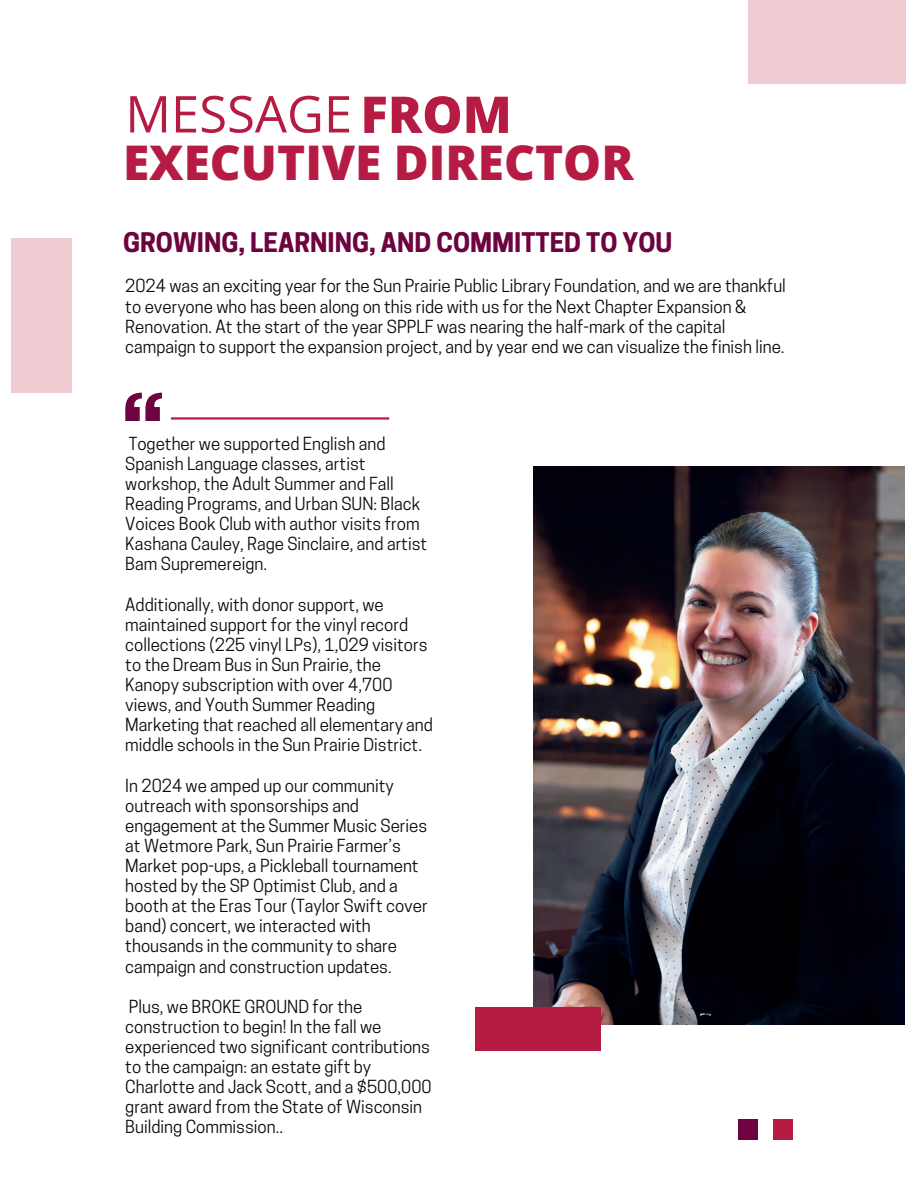
<style>
.page{position:relative;width:918px;height:1188px;background:#fff}
.page>*{position:absolute;margin:0;border:0;box-sizing:border-box;transform-origin:0 0}
.t1{font:50.85px "Open Sans";color:#b61c43}
.t2{font:800 47.85px "Open Sans";color:#b61c43}
.t3{font:700 25.35px "Cooper Hewitt";color:#6d033f}
.t4{font:16.95px/20.1px "Cooper Hewitt";color:#0a090d}
.s1{font-weight:800}
</style>
<div class="page">
<div style="left:738px;top:1120px;width:20px;height:20px;background:#6d033f"></div>
<div style="left:773px;top:1120px;width:20px;height:20px;background:#b61c43"></div>
<svg style="left:125px;top:393px;width:37px;height:28px"></svg>
<hr style="left:171px;top:417px;width:218px;height:3px;background:#b61c43">
<div style="left:11px;top:238px;width:60px;height:155px;background:#f0cbd1"></div>
<div style="left:748px;top:0;width:157px;height:84px;background:#f0cbd1"></div>
<img style="left:534px;top:467px;width:371px;height:558px">
<div style="left:476px;top:1007px;width:125px;height:44px;background:#b61c43"></div>
<h1 class="t1" style="left:125px;top:79px;width:388px">MESSAGE <span class="s1">FROM</span></h1>
<h2 class="t2" style="left:123px;top:126px;width:512px">EXECUTIVE DIRECTOR</h2>
<h3 class="t3" style="left:123px;top:228px;width:551px">GROWING, LEARNING, AND COMMITTED TO YOU</h3>
<p class="t4" style="left:125px;top:276px;width:662px">2024 was an exciting year for the Sun Prairie Public Library Foundation, and we are thankful to everyone who has been along on this ride with us for the Next Chapter Expansion &amp; Renovation. At the start of the year SPPLF was nearing the half-mark of the capital campaign to support the expansion project, and by year end we can visualize the finish line.</p>
<p class="t4" style="left:125px;top:433px;width:304px">Together we supported English and Spanish Language classes, artist workshop, the Adult Summer and Fall Reading Programs, and Urban SUN: Black Voices Book Club with author visits from Kashana Cauley, Rage Sinclaire, and artist Bam Supremereign.</p>
<p class="t4" style="left:125px;top:594px;width:309px">Additionally, with donor support, we maintained support for the vinyl record collections (225 vinyl LPs), 1,029 visitors to the Dream Bus in Sun Prairie, the Kanopy subscription with over 4,700 views, and Youth Summer Reading Marketing that reached all elementary and middle schools in the Sun Prairie District.</p>
<p class="t4" style="left:125px;top:775px;width:304px">In 2024 we amped up our community outreach with sponsorships and engagement at the Summer Music Series at Wetmore Park, Sun Prairie Farmer’s Market pop-ups, a Pickleball tournament hosted by the SP Optimist Club, and a booth at the Eras Tour (Taylor Swift cover band) concert, we interacted with thousands in the community to share campaign and construction updates.</p>
<p class="t4" style="left:125px;top:996px;width:308px">Plus, we BROKE GROUND for the construction to begin! In the fall we experienced two significant contributions to the campaign: an estate gift by Charlotte and Jack Scott, and a $500,000 grant award from the State of Wisconsin Building Commission..</p>
</div>
